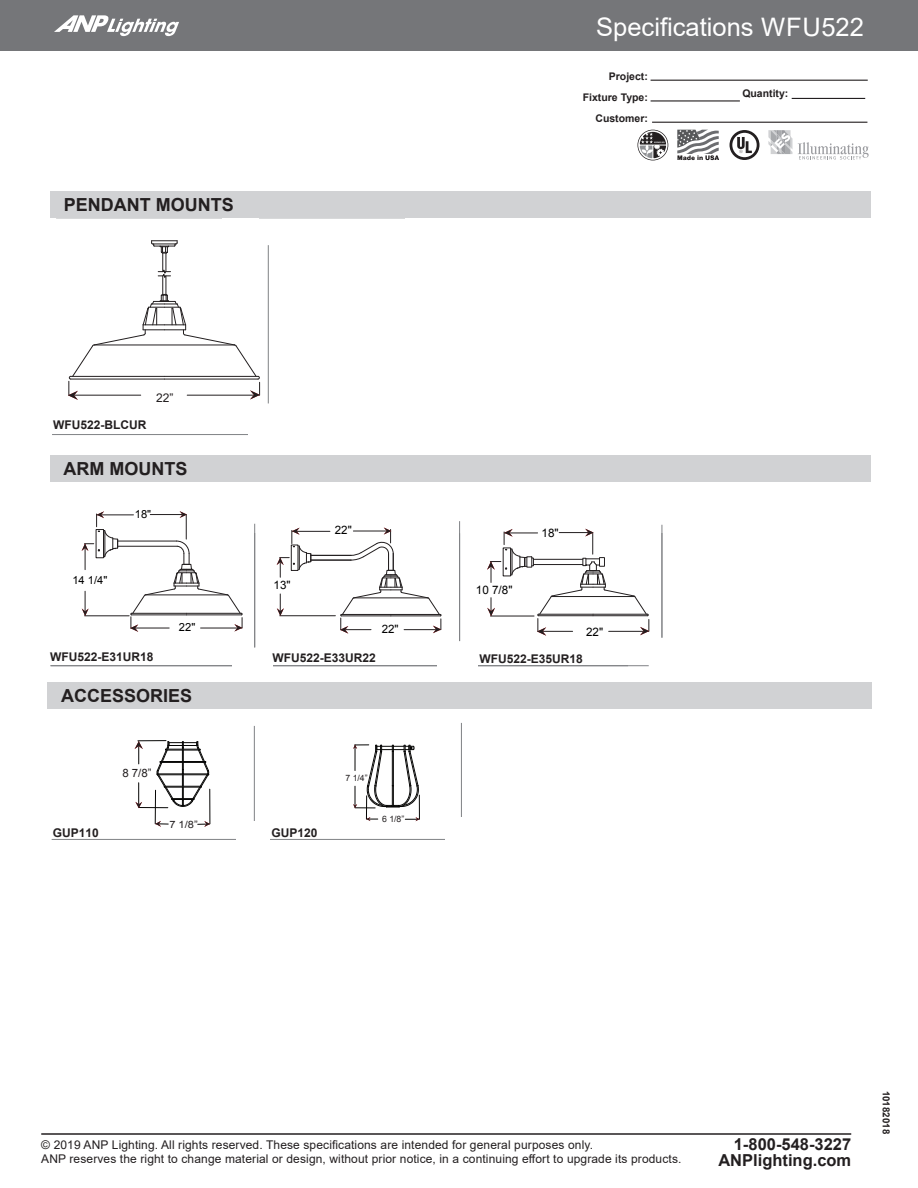
<style>
.page{position:relative;width:918px;height:1188px;background:#fff}
.page>*{position:absolute;margin:0;border:0;box-sizing:border-box;transform-origin:0 0}
.t1{font:25.5px "Arial";color:#fff}
.Select_Option_Header{font:700 18px "Arial";color:#231f20}
.t2{font:700 16.5px/16.5px "Arial";color:#231f20;text-align:right}
.t3{font:13.8px "Arial";color:#000}
.Main_Copy_with_1st_W{font:12px/13.5px "Arial";letter-spacing:.01em;color:#231f20}
.Main_Copy_with_1st_W-2{font:700 12px "Arial";color:#231f20}
.t4{font:11.7px "Arial";color:#000}
.t5{font:11.55px "Arial";color:#000}
.t6{font:11.55px "Arial";color:#231f20}
.t7{font:11.25px "Arial";color:#000}
.t8{font:700 10.5px/21px "Arial";color:#231f20;text-align:right}
.t9{font:10.05px "Arial";color:#231f20;scale:1.1 1}
.t10{font:700 9.75px "Arial";color:#231f20}
.t11{font:8.7px "Arial";color:#231f20}
</style>
<div class="page">
<div style="left:0;top:0;width:918px;height:51px;background:#757679"></div>
<hr style="left:651px;top:80px;width:217px;height:1px;background:#231f20">
<hr style="left:651px;top:100px;width:89px;height:2px;background:#231f20">
<hr style="left:652px;top:122px;width:215px;height:1px;background:#231f20">
<svg style="left:54px;top:15px;width:125px;height:21px"></svg>
<hr style="left:792px;top:98px;width:73px;height:1px;background:#231f20">
<hr style="left:41px;top:1133px;width:810px;height:2px;background:#231f20">
<hr style="left:56px;top:218px;width:358px;height:1px;background:#808285">
<hr style="left:52px;top:434px;width:200px;height:1px;background:#808285">
<hr style="left:268px;top:245px;width:1px;height:158px;background:#808285">
<div style="left:222px;top:205px;width:37px;height:37px;background:#fff"></div>
<div style="left:248px;top:406px;width:37px;height:37px;background:#fff"></div>
<hr style="left:51px;top:665px;width:598px;height:1px;background:#808285">
<div style="left:406px;top:205px;width:36px;height:37px;background:#fff"></div>
<hr style="left:459px;top:521px;width:1px;height:120px;background:#808285">
<hr style="left:254px;top:524px;width:1px;height:123px;background:#808285">
<hr style="left:662px;top:525px;width:1px;height:113px;background:#808285">
<div style="left:437px;top:642px;width:41px;height:41px;background:#fff"></div>
<div style="left:232px;top:648px;width:41px;height:41px;background:#fff"></div>
<div style="left:50px;top:191px;width:821px;height:27px;background:#d1d2d4"></div>
<div style="left:50px;top:455px;width:821px;height:27px;background:#d1d2d4"></div>
<hr style="left:52px;top:839px;width:397px;height:1px;background:#808285">
<hr style="left:461px;top:723px;width:1px;height:95px;background:#808285">
<hr style="left:254px;top:726px;width:1px;height:97px;background:#808285">
<div style="left:237px;top:821px;width:33px;height:33px;background:#fff"></div>
<div style="left:445px;top:818px;width:35px;height:35px;background:#fff"></div>
<div style="left:48px;top:682px;width:824px;height:27px;background:#d1d2d4"></div>
<svg style="left:68px;top:240px;width:192px;height:160px"></svg>
<hr style="left:118px;top:546px;width:59px;height:1px;background:#231f20">
<hr style="left:118px;top:541px;width:59px;height:1px;background:#231f20">
<hr style="left:97px;top:515px;width:36px;height:1px;background:#231f20">
<svg style="left:130px;top:511px;width:113px;height:121px"></svg>
<hr style="left:85px;top:616px;width:44px;height:1px;background:#231f20">
<svg style="left:82px;top:511px;width:36px;height:59px"></svg>
<svg style="left:82px;top:591px;width:7px;height:25px"></svg>
<hr style="left:311px;top:560px;width:40px;height:1px;background:#231f20">
<hr style="left:311px;top:555px;width:40px;height:1px;background:#231f20">
<hr style="left:292px;top:531px;width:38px;height:1px;background:#231f20">
<svg style="left:340px;top:527px;width:102px;height:107px"></svg>
<hr style="left:280px;top:615px;width:55px;height:1px;background:#231f20">
<svg style="left:277px;top:528px;width:35px;height:49px"></svg>
<svg style="left:277px;top:594px;width:7px;height:22px"></svg>
<svg style="left:487px;top:529px;width:163px;height:107px"></svg>
<div style="left:151px;top:389px;width:26px;height:16px;background:#fff"></div>
<hr style="left:155px;top:790px;width:1px;height:34px;background:#050504">
<hr style="left:210px;top:789px;width:1px;height:35px;background:#050504">
<svg style="left:198px;top:821px;width:12px;height:6px"></svg>
<svg style="left:155px;top:821px;width:13px;height:6px"></svg>
<svg style="left:135px;top:740px;width:75px;height:68px"></svg>
<svg style="left:353px;top:745px;width:67px;height:76px"></svg>
<svg style="left:730px;top:130px;width:29px;height:30px"></svg>
<svg style="left:638px;top:130px;width:30px;height:30px"></svg>
<svg style="left:640px;top:132px;width:26px;height:26px"></svg>
<svg style="left:677px;top:130px;width:42px;height:30px"></svg>
<svg style="left:768px;top:130px;width:101px;height:29px"></svg>
<h1 class="t1" style="left:596px;top:10px;width:269px">Specifications WFU522</h1>
<p class="Select_Option_Header" style="left:64px;top:192px;width:171px">PENDANT MOUNTS</p>
<p class="t3" style="left:155px;top:386px;width:22px">22"</p>
<p class="Main_Copy_with_1st_W" style="left:156px;top:391px;width:19px">22”</p>
<p class="Main_Copy_with_1st_W-2" style="left:53px;top:416px;width:95px">WFU522-BLCUR</p>
<p class="Select_Option_Header" style="left:63px;top:456px;width:125px">ARM MOUNTS</p>
<p class="t7" style="left:72px;top:572px;width:37px">14 1/4"</p>
<p class="t7" style="left:135px;top:507px;width:18px">18"</p>
<p class="t7" style="left:179px;top:620px;width:18px">22"</p>
<p class="t5" style="left:274px;top:578px;width:18px">13"</p>
<p class="t5" style="left:335px;top:522px;width:18px">22"</p>
<p class="t5" style="left:382px;top:622px;width:18px">22"</p>
<p class="t8" style="left:583px;top:66px;width:67px">Project:<br>Fixture Type:<br>Customer:</p>
<p class="t4" style="left:476px;top:582px;width:38px">10 7/8"</p>
<p class="t4" style="left:542px;top:525px;width:19px">18"</p>
<p class="t4" style="left:586px;top:624px;width:19px">22"</p>
<p class="Main_Copy_with_1st_W-2" style="left:50px;top:648px;width:105px">WFU522-E31UR18</p>
<p class="Main_Copy_with_1st_W-2" style="left:273px;top:649px;width:105px">WFU522-E33UR22</p>
<p class="Main_Copy_with_1st_W-2" style="left:480px;top:651px;width:105px">WFU522-E35UR18</p>
<p class="Select_Option_Header" style="left:61px;top:683px;width:133px">ACCESSORIES</p>
<p class="t6" style="left:122px;top:766px;width:31px">8 7/8”</p>
<p class="t9" style="left:169px;top:817px;width:27px">7 1/8”</p>
<p class="Main_Copy_with_1st_W-2" style="left:53px;top:825px;width:48px">GUP110</p>
<p class="Main_Copy_with_1st_W-2" style="left:272px;top:825px;width:48px">GUP120</p>
<p class="t11" style="left:345px;top:772px;width:24px">7 1/4”</p>
<p class="t11" style="left:382px;top:814px;width:24px">6 1/8”</p>
<p class="t8" style="left:742px;top:83px;width:48px">Quantity:</p>
<p class="Main_Copy_with_1st_W" style="left:41px;top:1138px;width:642px">© 2019 ANP Lighting. All rights reserved. These specifications are intended for general purposes only.<br>ANP reserves the right to change material or design, without prior notice, in a continuing effort to upgrade its products.</p>
<h3 class="t2" style="left:718px;top:1136px;width:134px">1-800-548-3227<br>ANPlighting.com</h3>
<p class="t10" style="left:893px;top:1091px;width:45px;rotate:90deg">10182018</p>
</div>
